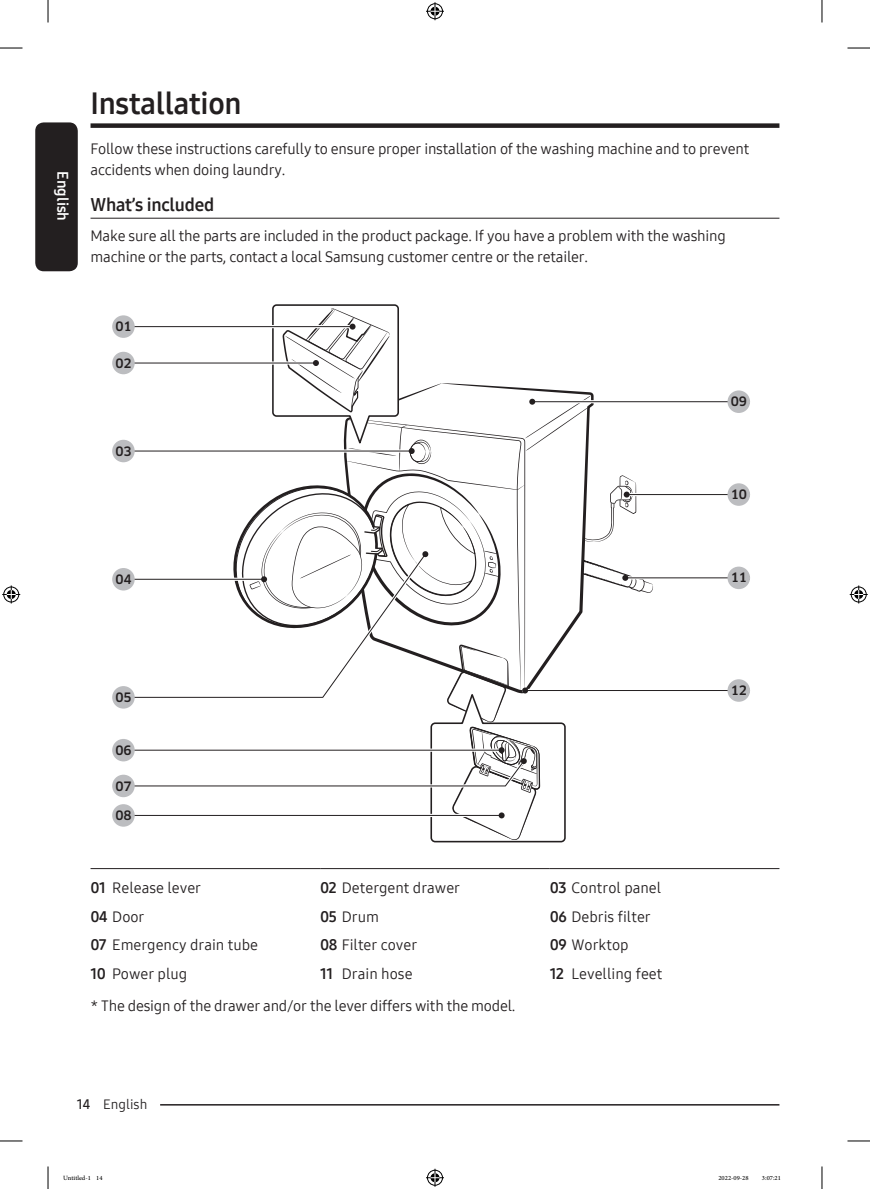
<style>
.page{position:relative;width:870px;height:1189px;background:#fff}
.page>*{position:absolute;margin:0;border:0;box-sizing:border-box;transform-origin:0 0}
.t1{font:30px "Samsung One 700";letter-spacing:-.01em;color:#231f20}
.t2{font:18px "Samsung One 700";letter-spacing:-.015em;color:#231f20}
.t3{font:15px/21px "Samsung One 400";letter-spacing:-.015em;color:#231f20}
.t4{font:15px "Samsung One 700";color:#fff}
.t5{font:13.5px "Samsung One 400";color:#231f20}
.image{font:500 12.75px "Samsung Clan Pro";letter-spacing:-.015em;color:#231f20}
.t6{font:9px "Adobe Arabic";color:#000}
.s1{font-family:"Samsung One 700"}
.s2{font-family:"Samsung One 600"}
</style>
<div class="page">
<div style="left:35px;top:122px;width:43px;height:149px;background:#231f20;border-radius:9px"></div>
<hr style="left:116px;top:1104px;width:663px;height:1px;background:#231f20">
<div style="left:91px;top:1096px;width:69px;height:15px;background:#fff"></div>
<div style="left:91px;top:123px;width:688px;height:5px;background:#231f20"></div>
<hr style="left:91px;top:218px;width:688px;height:1px;background:#231f20">
<hr style="left:126px;top:326px;width:227px;height:1px;background:#231f20">
<div style="left:112px;top:315px;width:23px;height:23px;background:#bcbdc0;border-radius:50%"></div>
<svg style="left:135px;top:362px;width:87px;height:1px"></svg>
<hr style="left:126px;top:363px;width:190px;height:1px;background:#231f20">
<div style="left:112px;top:352px;width:23px;height:22px;background:#bcbdc0;border-radius:50%"></div>
<hr style="left:525px;top:690px;width:222px;height:1px;background:#231f20">
<div style="left:727px;top:679px;width:23px;height:23px;background:#bcbdc0;border-radius:50%"></div>
<hr style="left:625px;top:577px;width:122px;height:1px;background:#231f20">
<div style="left:727px;top:567px;width:23px;height:22px;background:#bcbdc0;border-radius:50%"></div>
<hr style="left:626px;top:494px;width:121px;height:1px;background:#231f20">
<div style="left:727px;top:483px;width:23px;height:23px;background:#bcbdc0;border-radius:50%"></div>
<hr style="left:532px;top:401px;width:215px;height:1px;background:#231f20">
<div style="left:727px;top:390px;width:23px;height:23px;background:#bcbdc0;border-radius:50%"></div>
<svg style="left:135px;top:450px;width:87px;height:1px"></svg>
<hr style="left:126px;top:451px;width:286px;height:1px;background:#231f20">
<div style="left:112px;top:440px;width:23px;height:22px;background:#bcbdc0;border-radius:50%"></div>
<div style="left:112px;top:568px;width:23px;height:22px;background:#bcbdc0;border-radius:50%"></div>
<div style="left:112px;top:739px;width:23px;height:22px;background:#bcbdc0;border-radius:50%"></div>
<svg style="left:112px;top:804px;width:23px;height:23px"></svg>
<div style="left:112px;top:775px;width:23px;height:22px;background:#bcbdc0;border-radius:50%"></div>
<svg style="left:125px;top:568px;width:267px;height:76px"></svg>
<svg style="left:114px;top:644px;width:452px;height:199px"></svg>
<svg style="left:222px;top:304px;width:431px;height:330px"></svg>
<div style="left:112px;top:686px;width:23px;height:22px;background:#bcbdc0;border-radius:50%"></div>
<hr style="left:91px;top:868px;width:229px;height:1px;background:#231f20">
<hr style="left:320px;top:868px;width:230px;height:1px;background:#231f20">
<hr style="left:550px;top:868px;width:229px;height:1px;background:#231f20">
<svg style="left:0;top:48px;width:22px;height:1px"></svg>
<svg style="left:847px;top:48px;width:23px;height:1px"></svg>
<svg style="left:0;top:1141px;width:22px;height:1px"></svg>
<svg style="left:847px;top:1141px;width:23px;height:1px"></svg>
<svg style="left:48px;top:0;width:1px;height:23px"></svg>
<svg style="left:48px;top:1166px;width:1px;height:23px"></svg>
<svg style="left:822px;top:0;width:1px;height:23px"></svg>
<svg style="left:822px;top:1166px;width:1px;height:23px"></svg>
<svg style="left:426px;top:2px;width:18px;height:18px"></svg>
<svg style="left:426px;top:1169px;width:18px;height:18px"></svg>
<svg style="left:2px;top:585px;width:18px;height:18px"></svg>
<svg style="left:850px;top:585px;width:18px;height:18px"></svg>
<p class="t4" style="left:73px;top:171px;width:51px;rotate:90deg">English</p>
<h1 class="t1" style="left:91px;top:83px;width:153px">Installation</h1>
<p class="t3" style="left:91px;top:138px;width:660px">Follow these instructions carefully to ensure proper installation of the washing machine and to prevent accidents when doing laundry.</p>
<h2 class="t2" style="left:91px;top:193px;width:125px">What’s included</h2>
<p class="t3" style="left:91px;top:225px;width:637px">Make sure all the parts are included in the product package. If you have a problem with the washing machine or the parts, contact a local Samsung customer centre or the retailer.</p>
<p class="image" style="left:115px;top:319px;width:18px">01</p>
<p class="image" style="left:115px;top:355px;width:18px">02</p>
<p class="image" style="left:115px;top:443px;width:18px">03</p>
<p class="image" style="left:731px;top:394px;width:18px">09</p>
<p class="image" style="left:731px;top:487px;width:18px">10</p>
<p class="image" style="left:115px;top:572px;width:18px">04</p>
<p class="image" style="left:731px;top:570px;width:18px">11</p>
<p class="image" style="left:115px;top:690px;width:18px">05</p>
<p class="image" style="left:115px;top:743px;width:18px">06</p>
<p class="image" style="left:115px;top:778px;width:18px">07</p>
<p class="image" style="left:115px;top:808px;width:18px">08</p>
<p class="t3" style="left:91px;top:877px;width:112px"><span class="s1">01</span> Release lever</p>
<p class="t3" style="left:320px;top:877px;width:141px"><span class="s1">02</span> Detergent drawer</p>
<p class="t3" style="left:550px;top:877px;width:113px"><span class="s1">03</span> Control panel</p>
<p class="t3" style="left:91px;top:906px;width:55px"><span class="s1">04</span> Door</p>
<p class="t3" style="left:320px;top:906px;width:60px"><span class="s1">05</span> Drum</p>
<p class="t3" style="left:550px;top:906px;width:102px"><span class="s1">06</span> Debris filter</p>
<p class="t3" style="left:91px;top:934px;width:169px"><span class="s1">07</span> Emergency drain tube</p>
<p class="t3" style="left:320px;top:934px;width:99px"><span class="s1">08</span> Filter cover</p>
<p class="t3" style="left:550px;top:934px;width:80px"><span class="s1">09</span> Worktop</p>
<p class="t3" style="left:91px;top:963px;width:98px"><span class="s1">10</span> Power plug</p>
<p class="t3" style="left:320px;top:963px;width:94px"><span class="s1">11</span> Drain hose</p>
<p class="t3" style="left:550px;top:963px;width:114px"><span class="s1">12</span> Levelling feet</p>
<p class="t3" style="left:91px;top:994px;width:426px">* The design of the drawer and/or the lever differs with the model.</p>
<p class="t5" style="left:77px;top:1095px;width:72px"><span class="s2">14</span> English</p>
<p class="image" style="left:731px;top:683px;width:18px">12</p>
<p class="t6" style="left:63px;top:1171px;width:41px">Untitled-1 14</p>
<p class="t6" style="left:718px;top:1171px;width:32px">2022-09-28</p>
<p class="t6" style="left:762px;top:1171px;width:20px">3:07:21</p>
</div>
